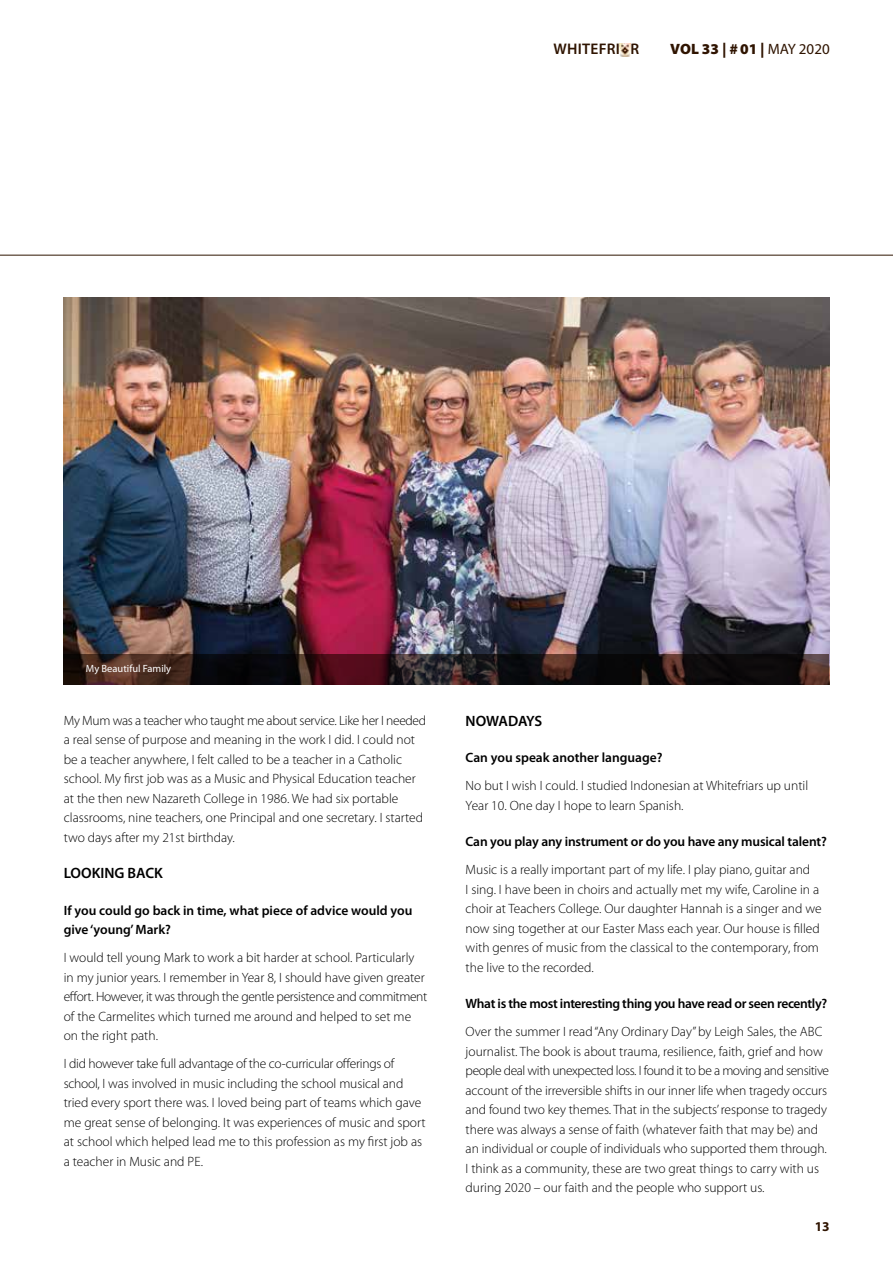
<style>
.page{position:relative;width:893px;height:1263px;background:#fff}
.page>*{position:absolute;margin:0;border:0;box-sizing:border-box;transform-origin:0 0}
.t1{font:600 15.45px "Myriad Pro";letter-spacing:.02em;color:#2f1401}
.t2{font:600 15px "Myriad Pro";color:#000}
.t3{font:900 15px "Myriad Pro";color:#2f1401}
.t4{font:300 13.5px/19.5px "Myriad Pro";color:#000}
.t5{font:600 13.5px/19.5px "Myriad Pro";letter-spacing:-.01em;color:#000}
.t6{font:700 13.5px "Myriad Pro";color:#2f1401}
.t7{font:10.5px "Myriad Pro";color:#fff}
.s1{font-weight:400}
</style>
<div class="page">
<svg style="left:619px;top:43px;width:12px;height:14px"></svg>
<svg style="left:620px;top:44px;width:11px;height:12px"></svg>
<hr style="left:0;top:255px;width:893px;height:1px;background:#2f1401">
<img style="left:64px;top:298px;width:765px;height:356px">
<svg style="left:64px;top:654px;width:765px;height:31px;background:#271717"></svg>
<p class="t1" style="left:553px;top:39px;width:87px">WHITEFRIAR</p>
<p class="t3" style="left:670px;top:40px;width:161px">VOL 33 | #01 | <span class="s1">MAY 2020</span></p>
<p class="t7" style="left:86px;top:661px;width:87px">My Beautiful Family</p>
<p class="t4" style="left:64px;top:710px;width:364px">My Mum was a teacher who taught me about service. Like her I needed a real sense of purpose and meaning in the work I did. I could not be a teacher anywhere, I felt called to be a teacher in a Catholic school. My first job was as a Music and Physical Education teacher at the then new Nazareth College in 1986. We had six portable classrooms, nine teachers, one Principal and one secretary. I started two days after my 21st birthday.</p>
<p class="t2" style="left:64px;top:863px;width:101px">LOOKING BACK</p>
<p class="t5" style="left:64px;top:900px;width:350px">If you could go back in time, what piece of advice would you give ‘young’ Mark?</p>
<p class="t4" style="left:64px;top:948px;width:365px">I would tell young Mark to work a bit harder at school. Particularly in my junior years. I remember in Year 8, I should have given greater effort. However, it was through the gentle persistence and commitment of the Carmelites which turned me around and helped to set me on the right path.</p>
<p class="t4" style="left:64px;top:1054px;width:363px">I did however take full advantage of the co-curricular offerings of school, I was involved in music including the school musical and tried every sport there was. I loved being part of teams which gave me great sense of belonging. It was experiences of music and sport at school which helped lead me to this profession as my first job as a teacher in Music and PE.</p>
<p class="t2" style="left:466px;top:711px;width:78px">NOWADAYS</p>
<p class="t5" style="left:466px;top:747px;width:198px">Can you speak another language?</p>
<p class="t4" style="left:466px;top:776px;width:344px">No but I wish I could. I studied Indonesian at Whitefriars up until<br>Year 10. One day I hope to learn Spanish.</p>
<p class="t5" style="left:466px;top:831px;width:363px">Can you play any instrument or do you have any musical talent?</p>
<p class="t4" style="left:466px;top:860px;width:357px">Music is a really important part of my life. I play piano, guitar and<br>I sing. I have been in choirs and actually met my wife, Caroline in a choir at Teachers College. Our daughter Hannah is a singer and we now sing together at our Easter Mass each year. Our house is filled with genres of music from the classical to the contemporary, from the live to the recorded.</p>
<p class="t5" style="left:466px;top:993px;width:363px">What is the most interesting thing you have read or seen recently?</p>
<p class="t4" style="left:466px;top:1022px;width:365px">Over the summer I read “Any Ordinary Day” by Leigh Sales, the ABC journalist. The book is about trauma, resilience, faith, grief and how people deal with unexpected loss. I found it to be a moving and sensitive account of the irreversible shifts in our inner life when tragedy occurs and found two key themes. That in the subjects’ response to tragedy there was always a sense of faith (whatever faith that may be) and an individual or couple of individuals who supported them through.<br>I think as a community, these are two great things to carry with us during 2020 – our faith and the people who support us.</p>
<p class="t6" style="left:815px;top:1217px;width:16px">13</p>
</div>
